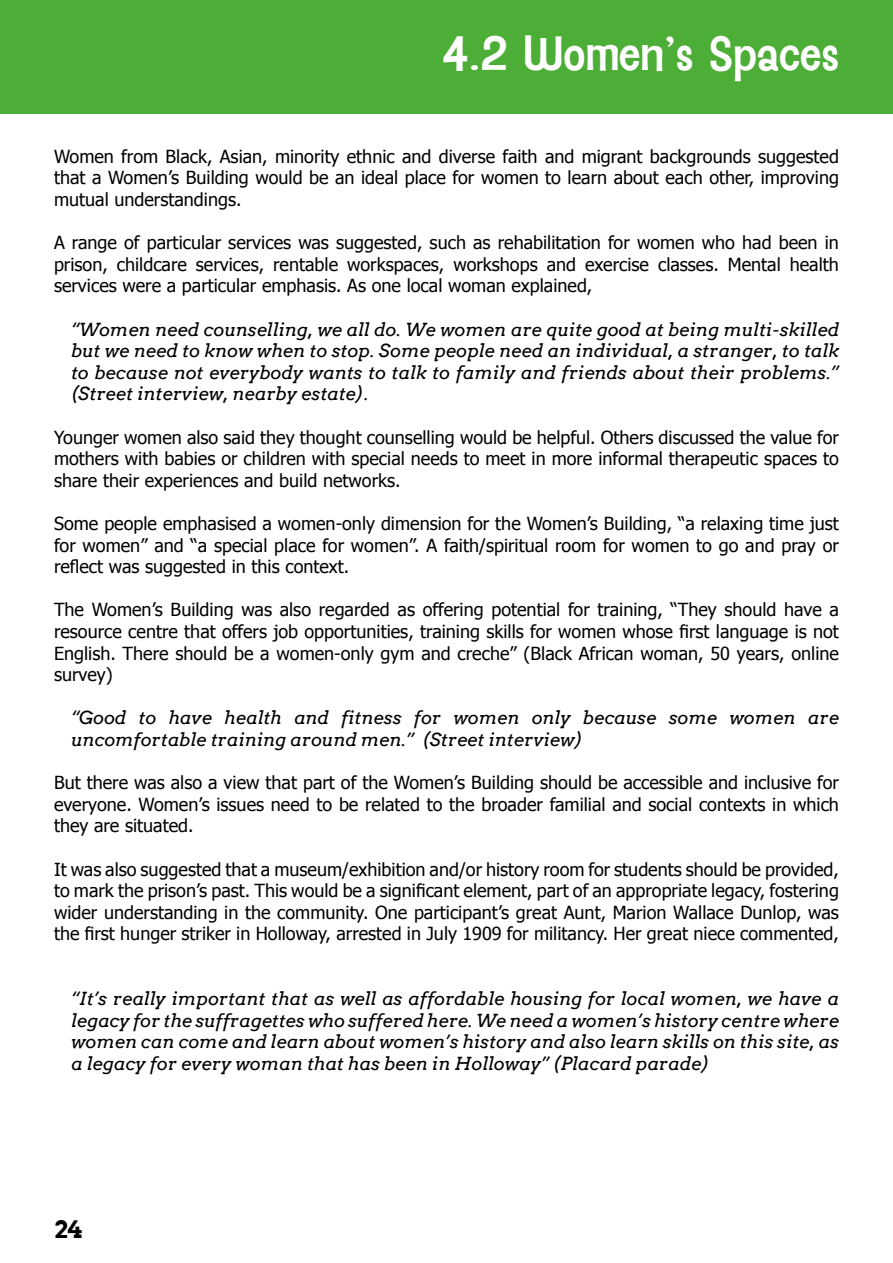
<style>
.page{position:relative;width:893px;height:1263px;background:#fff}
.page>*{position:absolute;margin:0;border:0;box-sizing:border-box;transform-origin:0 0}
.t1{font:42px "Baileywick JF Gothic";color:#fff}
.t2{font:700 24px "Arvo";color:#000}
.t3{font:18px/21.6px "Tahoma";color:#000;text-align:justify}
.t4{font:italic 18px/21.6px "Arvo";color:#000;text-align:justify}
</style>
<div class="page">
<div style="left:0;top:0;width:893px;height:113px;background:#4dae37"></div>
<h1 class="t1" style="left:442px;top:26px;width:398px">4.2 Women’s Spaces</h1>
<p class="t3" style="left:54px;top:145px;width:786px">Women from Black, Asian, minority ethnic and diverse faith and migrant backgrounds suggested that a Women’s Building would be an ideal place for women to learn about each other, improving mutual understandings.</p>
<p class="t3" style="left:54px;top:231px;width:786px">A range of particular services was suggested, such as rehabilitation for women who had been in prison, childcare services, rentable workspaces, workshops and exercise classes. Mental health services were a particular emphasis. As one local woman explained,</p>
<p class="t4" style="left:71px;top:318px;width:769px">“Women need counselling, we all do. We women are quite good at being multi-skilled but we need to know when to stop. Some people need an individual, a stranger, to talk to because not everybody wants to talk to family and friends about their problems.” (Street interview, nearby estate).</p>
<p class="t3" style="left:54px;top:425px;width:786px">Younger women also said they thought counselling would be helpful. Others discussed the value for mothers with babies or children with special needs to meet in more informal therapeutic spaces to share their experiences and build networks.</p>
<p class="t3" style="left:54px;top:512px;width:786px">Some people emphasised a women-only dimension for the Women’s Building, “a relaxing time just for women” and “a special place for women”. A faith/spiritual room for women to go and pray or reflect was suggested in this context.</p>
<p class="t3" style="left:54px;top:598px;width:786px">The Women’s Building was also regarded as offering potential for training, “They should have a resource centre that offers job opportunities, training skills for women whose first language is not English. There should be a women-only gym and creche” (Black African woman, 50 years, online survey)</p>
<p class="t4" style="left:71px;top:707px;width:769px">“Good to have health and fitness for women only because some women are uncomfortable training around men.” (Street interview)</p>
<p class="t3" style="left:54px;top:771px;width:786px">But there was also a view that part of the Women’s Building should be accessible and inclusive for everyone. Women’s issues need to be related to the broader familial and social contexts in which they are situated.</p>
<p class="t3" style="left:54px;top:857px;width:786px">It was also suggested that a museum/exhibition and/or history room for students should be provided, to mark the prison’s past. This would be a significant element, part of an appropriate legacy, fostering wider understanding in the community. One participant’s great Aunt, Marion Wallace Dunlop, was the first hunger striker in Holloway, arrested in July 1909 for militancy. Her great niece commented,</p>
<p class="t4" style="left:71px;top:987px;width:769px">“It’s really important that as well as affordable housing for local women, we have a legacy for the suffragettes who suffered here. We need a women’s history centre where women can come and learn about women’s history and also learn skills on this site, as a legacy for every woman that has been in Holloway” (Placard parade)</p>
<h2 class="t2" style="left:54px;top:1214px;width:30px">24</h2>
</div>
